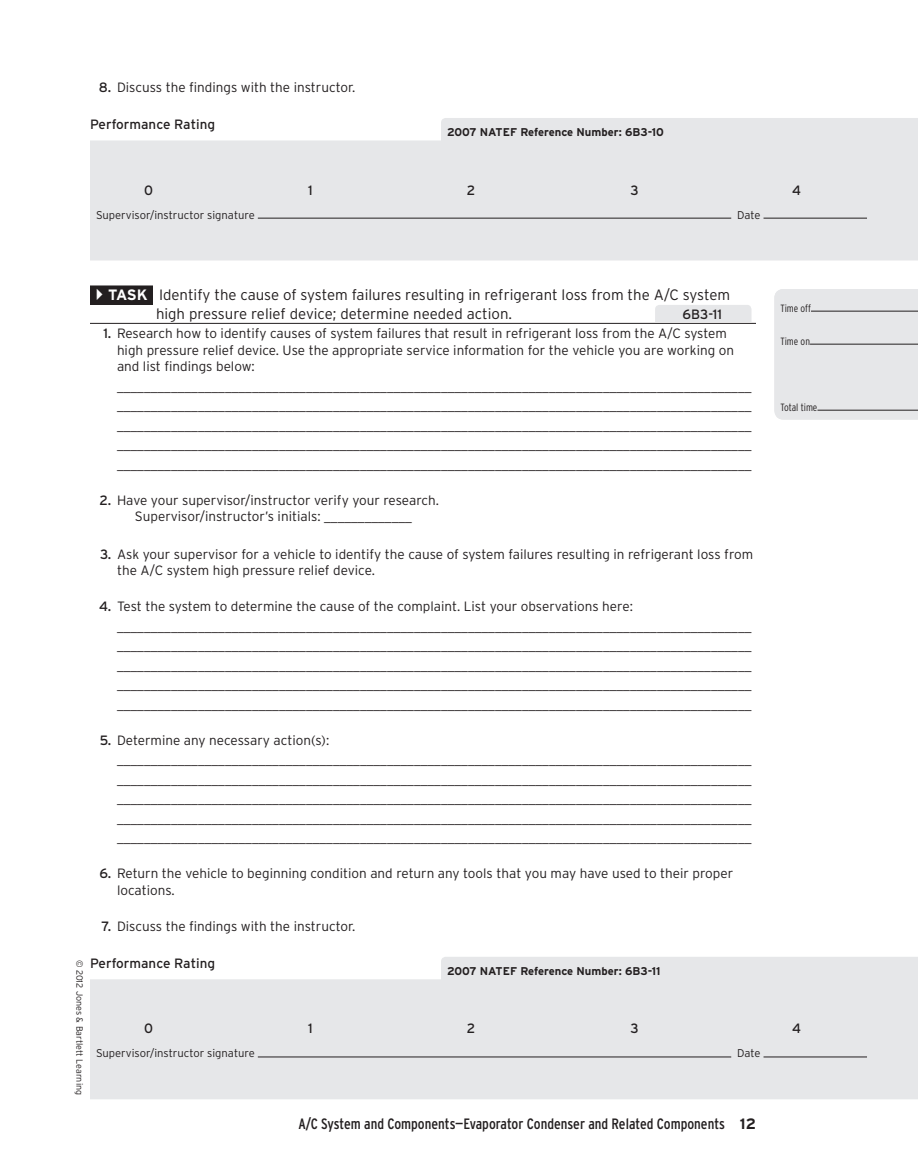
<style>
.page{position:relative;width:918px;height:1175px;background:#fff}
.page>*{position:absolute;margin:0;border:0;box-sizing:border-box;transform-origin:0 0}
.t1{font:300 15px/18px "Interstate";color:#231f20}
.t2{font:condensed 15px "Interstate";color:#231f20}
.t3{font:300 13.5px/19.5px "Interstate";color:#231f20}
.t4{font:13.5px "Interstate";color:#231f20}
.t5{font:300 11.25px "Interstate";color:#231f20}
.t6{font:700 11.25px "Interstate";color:#231f20}
.t7{font:300 condensed 10.5px "Interstate";color:#231f20}
.t8{font:300 9px "Interstate";color:#231f20}
.s1{font-weight:400}
.s2{font-weight:700;color:#fff}
.s3{font-weight:700;font-stretch:normal}
</style>
<div class="page">
<div style="left:90px;top:285px;width:63px;height:20px;background:#231f20"></div>
<hr style="left:90px;top:323px;width:666px;height:1px;background:#231f20">
<svg style="left:90px;top:118px;width:828px;height:142px;background:#e7e8ea"></svg>
<hr style="left:258px;top:218px;width:473px;height:1px;background:#231f20">
<hr style="left:764px;top:218px;width:103px;height:1px;background:#231f20">
<div style="left:655px;top:305px;width:97px;height:17px;background:#e6e7e9"></div>
<svg style="left:90px;top:957px;width:828px;height:142px;background:#e7e8ea"></svg>
<hr style="left:258px;top:1056px;width:473px;height:1px;background:#231f20">
<hr style="left:764px;top:1056px;width:103px;height:1px;background:#231f20">
<div style="left:774px;top:289px;width:144px;height:130px;background:#e6e7e9"></div>
<hr style="left:811px;top:311px;width:107px;height:1px;background:#231f20">
<hr style="left:810px;top:344px;width:108px;height:1px;background:#231f20">
<hr style="left:817px;top:410px;width:101px;height:1px;background:#231f20">
<p class="t3" style="left:99px;top:77px;width:258px"><span class="s1">8.</span> Discuss the findings with the instructor.</p>
<p class="t4" style="left:90px;top:117px;width:127px">Performance Rating</p>
<p class="t6" style="left:447px;top:126px;width:219px">2007 NATEF Reference Number: 6B3-10</p>
<p class="t4" style="left:144px;top:182px;width:10px">0</p>
<p class="t4" style="left:308px;top:182px;width:6px">1</p>
<p class="t4" style="left:467px;top:182px;width:10px">2</p>
<p class="t4" style="left:630px;top:182px;width:10px">3</p>
<p class="t4" style="left:792px;top:182px;width:11px">4</p>
<p class="t5" style="left:96px;top:208px;width:160px">Supervisor/instructor signature</p>
<p class="t5" style="left:737px;top:208px;width:25px">Date</p>
<p class="t8" style="left:85px;top:959px;width:137px;rotate:90deg">© 2012 Jones &amp; Bartlett Learning</p>
<p class="t1" style="left:156px;top:286px;width:576px;text-indent:-48px"><span class="s2">Task</span> Identify the cause of system failures resulting in refrigerant loss from the A/C system high pressure relief device; determine needed action.</p>
<p class="t4" style="left:683px;top:306px;width:41px">6B3-11</p>
<p class="t3" style="left:117px;top:325px;width:619px;line-height:16.5px;text-indent:-14px"><span class="s1">1.</span> Research how to identify causes of system failures that result in refrigerant loss from the A/C system high pressure relief device. Use the appropriate service information for the vehicle you are working on and list findings below:</p>
<p class="t3" style="left:117px;top:376px;width:636px;text-align:justify">______________________________________________________________________________________________ ______________________________________________________________________________________________ ______________________________________________________________________________________________ ______________________________________________________________________________________________ ______________________________________________________________________________________________</p>
<p class="t3" style="left:135px;top:491px;width:306px;line-height:16.5px;text-indent:-36px"><span class="s1">2.</span> Have your supervisor/instructor verify your research.<br>Supervisor/instructor’s initials: _____________</p>
<p class="t3" style="left:117px;top:545px;width:638px;line-height:16.5px;text-indent:-17px"><span class="s1">3.</span> Ask your supervisor for a vehicle to identify the cause of system failures resulting in refrigerant loss from the A/C system high pressure relief device.</p>
<p class="t3" style="left:117px;top:596px;width:636px;text-indent:-18px"><span class="s1">4.</span> Test the system to determine the cause of the complaint. List your observations here: ______________________________________________________________________________________________ ______________________________________________________________________________________________ ______________________________________________________________________________________________ ______________________________________________________________________________________________ ______________________________________________________________________________________________</p>
<p class="t3" style="left:117px;top:730px;width:636px;text-indent:-17px"><span class="s1">5.</span> Determine any necessary action(s): ______________________________________________________________________________________________ ______________________________________________________________________________________________ ______________________________________________________________________________________________ ______________________________________________________________________________________________ ______________________________________________________________________________________________</p>
<p class="t3" style="left:117px;top:865px;width:618px;line-height:16.5px;text-indent:-18px"><span class="s1">6.</span> Return the vehicle to beginning condition and return any tools that you may have used to their proper locations.</p>
<p class="t3" style="left:102px;top:916px;width:255px"><span class="s1">7.</span> Discuss the findings with the instructor.</p>
<p class="t4" style="left:90px;top:955px;width:127px">Performance Rating</p>
<p class="t6" style="left:447px;top:964px;width:215px">2007 NATEF Reference Number: 6B3-11</p>
<p class="t7" style="left:780px;top:302px;width:32px">Time off</p>
<p class="t7" style="left:780px;top:335px;width:31px">Time on</p>
<p class="t7" style="left:780px;top:401px;width:39px">Total time</p>
<p class="t4" style="left:144px;top:1021px;width:10px">0</p>
<p class="t4" style="left:308px;top:1021px;width:6px">1</p>
<p class="t4" style="left:467px;top:1021px;width:10px">2</p>
<p class="t4" style="left:630px;top:1021px;width:10px">3</p>
<p class="t4" style="left:792px;top:1021px;width:11px">4</p>
<p class="t5" style="left:96px;top:1047px;width:160px">Supervisor/instructor signature</p>
<p class="t5" style="left:737px;top:1047px;width:25px">Date</p>
<p class="t2" style="left:299px;top:1114px;width:459px">A/C System and Components—Evaporator Condenser and Related Components <span class="s3">12</span></p>
</div>
